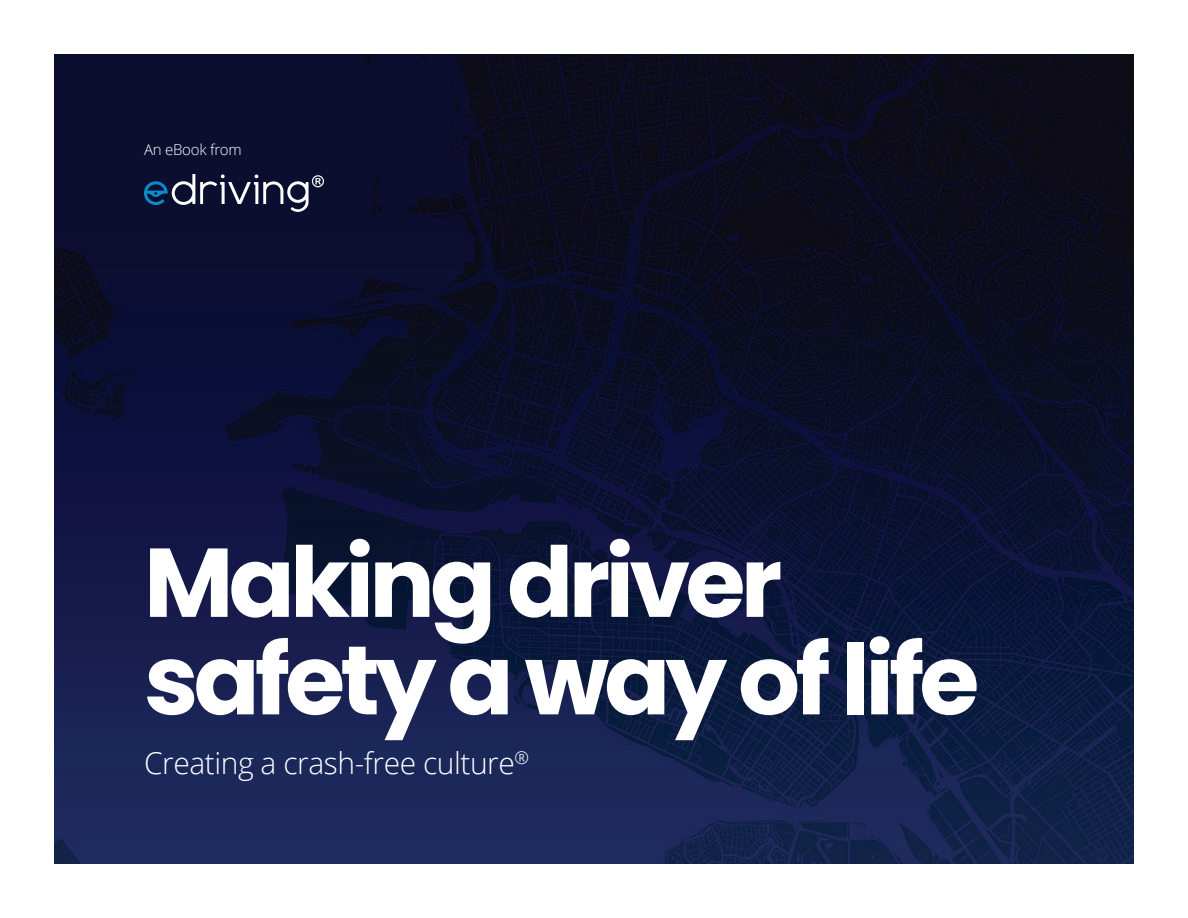
<style>
.page{position:relative;width:1188px;height:918px;background:#fff}
.page>*{position:absolute;margin:0;border:0;box-sizing:border-box;transform-origin:0 0}
.t1{font:700 97.5px/97.5px "Poppins";letter-spacing:-.05em;color:#fff}
.t2{font:300 30px "Open Sans";letter-spacing:-.015em;color:#fff}
.t3{font:300 15px "Open Sans";letter-spacing:-.015em;color:#fff}
</style>
<div class="page">
<img style="left:54px;top:54px;width:1080px;height:810px">
<svg style="left:144px;top:174px;width:180px;height:38px;background:#333b57"></svg>
<p class="t3" style="left:144px;top:140px;width:99px">An eBook from</p>
<p class="t1" style="left:144px;top:534px;width:837px">Making driver safety a way of life</p>
<p class="t2" style="left:144px;top:743px;width:387px">Creating a crash-free culture<sup>®</sup></p>
</div>
